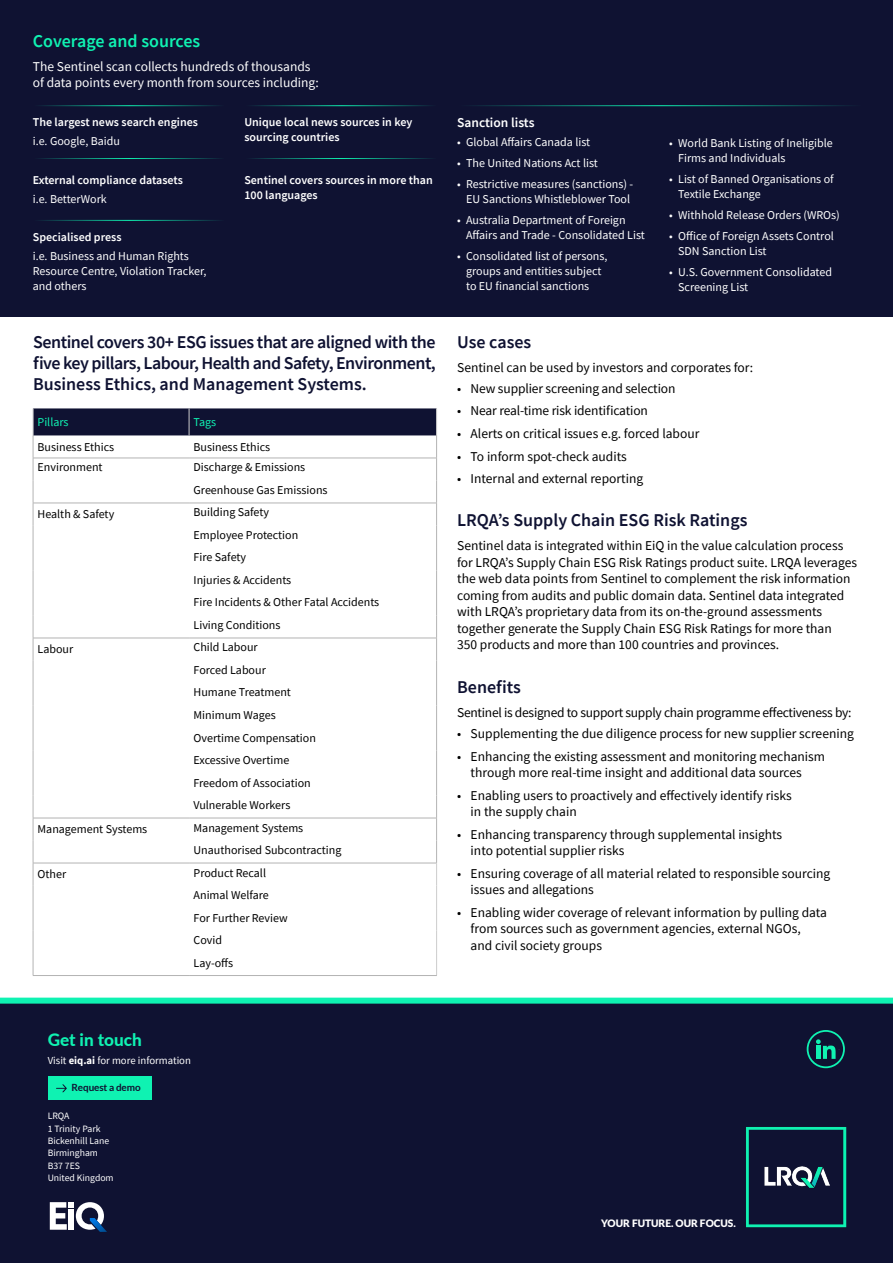
<style>
.page{position:relative;width:893px;height:1263px;background:#fff}
.page>*{position:absolute;margin:0;border:0;box-sizing:border-box;transform-origin:0 0}
.t1{font:600 18px/21px "Source Sans Pro";color:#0f1232;text-align:justify}
.t2{font:600 18px "Source Sans Pro";color:#0ff2b2}
.t3{font:800 17.1px "Lato";color:#0ff2b2}
.t4{font:13.5px/16.5px "Source Sans Pro";color:#000}
.t5{font:13.5px/16.5px "Source Sans Pro";color:#fff}
.t6{font:13.5px "Source Sans Pro";letter-spacing:-.02em;color:#000}
.t7{font:600 13.5px "Source Sans Pro";color:#fff}
.t8{font:12px/15px "Source Sans Pro";color:#fff}
.t9{font:12px/22.5px "Source Sans Pro";color:#000}
.t10{font:600 12px/15px "Source Sans Pro";color:#fff}
.t11{font:12px "Source Sans Pro";color:#0ff2b2}
.t12{font:10.65px "Source Sans Pro";color:#fff}
.t13{font:900 10.2px "Lato";color:#fff}
.t14{font:700 9.9px "Lato";letter-spacing:-.01em;color:#0f1232}
.t15{font:9.75px/12.3px "Source Sans Pro";color:#fff}
.s1{font-weight:700}
</style>
<div class="page">
<div style="left:0;top:0;width:893px;height:317px;background:#0f1232"></div>
<hr style="left:33px;top:105px;width:191px;height:1px;background:#fff">
<hr style="left:33px;top:158px;width:191px;height:1px;background:#fff">
<hr style="left:33px;top:220px;width:191px;height:1px;background:#fff">
<hr style="left:244px;top:105px;width:192px;height:1px;background:#fff">
<hr style="left:244px;top:158px;width:192px;height:1px;background:#fff">
<hr style="left:457px;top:105px;width:404px;height:1px;background:#fff">
<hr style="left:33px;top:975px;width:156px;height:1px;background:#b3b3b3">
<hr style="left:189px;top:975px;width:248px;height:1px;background:#b3b3b3">
<svg style="left:33px;top:408px;width:404px;height:567px"></svg>
<div style="left:0;top:999px;width:893px;height:264px;background:#0f1232"></div>
<img style="left:746px;top:1127px;width:100px;height:100px">
<svg style="left:50px;top:1202px;width:54px;height:28px"></svg>
<img style="left:90px;top:1218px;width:17px;height:14px">
<svg style="left:816px;top:1039px;width:24px;height:20px"></svg>
<div style="left:807px;top:1030px;width:38px;height:38px;border:2px solid #0ff2b2;border-radius:50%"></div>
<div style="left:0;top:998px;width:893px;height:6px;background:#0ff2b2"></div>
<div style="left:48px;top:1077px;width:104px;height:23px;background:#0ff2b2"></div>
<svg style="left:56px;top:1084px;width:11px;height:8px"></svg>
<h1 class="t2" style="left:33px;top:29px;width:169px">Coverage and sources</h1>
<p class="t5" style="left:33px;top:58px;width:287px">The Sentinel scan collects hundreds of thousands of data points every month from sources including:</p>
<p class="t10" style="left:33px;top:114px;width:167px">The largest news search engines</p>
<p class="t8" style="left:33px;top:134px;width:89px">i.e. Google, Baidu</p>
<p class="t10" style="left:244px;top:114px;width:170px">Unique local news sources in key sourcing countries</p>
<p class="t10" style="left:33px;top:172px;width:152px">External compliance datasets</p>
<p class="t8" style="left:33px;top:192px;width:75px">i.e. BetterWork</p>
<p class="t10" style="left:33px;top:229px;width:90px">Specialised press</p>
<p class="t8" style="left:33px;top:249px;width:175px">i.e. Business and Human Rights<br>Resource Centre, Violation Tracker, and others</p>
<p class="t10" style="left:244px;top:172px;width:190px">Sentinel covers sources in more than<br>100 languages</p>
<p class="t7" style="left:457px;top:113px;width:79px">Sanction lists</p>
<p class="t8" style="left:457px;top:135px;width:135px">• Global Affairs Canada list</p>
<p class="t8" style="left:457px;top:156px;width:142px">• The United Nations Act list</p>
<p class="t8" style="left:457px;top:177px;width:178px;text-align:center">• Restrictive measures (sanctions) -<br>EU Sanctions Whistleblower Tool</p>
<p class="t8" style="left:466px;top:213px;width:180px;text-indent:-9px">• Australia Department of Foreign<br>Affairs and Trade - Consolidated List</p>
<p class="t8" style="left:466px;top:249px;width:143px;text-indent:-9px">• Consolidated list of persons, groups and entities subject to EU financial sanctions</p>
<p class="t8" style="left:678px;top:136px;width:156px;text-indent:-9px">• World Bank Listing of Ineligible<br>Firms and Individuals</p>
<p class="t8" style="left:678px;top:172px;width:157px;text-indent:-9px">• List of Banned Organisations of<br>Textile Exchange</p>
<p class="t8" style="left:669px;top:208px;width:172px">• Withhold Release Orders (WROs)</p>
<p class="t8" style="left:678px;top:229px;width:157px;text-indent:-9px">• Office of Foreign Assets Control<br>SDN Sanction List</p>
<p class="t8" style="left:678px;top:265px;width:155px;text-indent:-9px">• U.S. Government Consolidated<br>Screening List</p>
<h1 class="t1" style="left:33px;top:331px;width:404px">Sentinel covers 30+ ESG issues that are aligned with the five key pillars, Labour, Health and Safety, Environment, Business Ethics, and Management Systems.</h1>
<h1 class="t1" style="left:457px;top:331px;width:76px">Use cases</h1>
<p class="t4" style="left:457px;top:359px;width:298px">Sentinel can be used by investors and corporates for:</p>
<p class="t4" style="left:457px;top:380px;width:220px">• New supplier screening and selection</p>
<p class="t4" style="left:457px;top:403px;width:192px">• Near real-time risk identification</p>
<p class="t4" style="left:457px;top:425px;width:244px">• Alerts on critical issues e.g. forced labour</p>
<p class="t4" style="left:457px;top:448px;width:171px">• To inform spot-check audits</p>
<p class="t4" style="left:457px;top:470px;width:188px">• Internal and external reporting</p>
<h1 class="t1" style="left:457px;top:510px;width:292px">LRQA’s Supply Chain ESG Risk Ratings</h1>
<p class="t4" style="left:457px;top:538px;width:401px">Sentinel data is integrated within EiQ in the value calculation process for LRQA’s Supply Chain ESG Risk Ratings product suite. LRQA leverages the web data points from Sentinel to complement the risk information coming from audits and public domain data. Sentinel data integrated with LRQA’s proprietary data from its on-the-ground assessments together generate the Supply Chain ESG Risk Ratings for more than<br>350 products and more than 100 countries and provinces.</p>
<h1 class="t1" style="left:457px;top:676px;width:65px">Benefits</h1>
<p class="t6" style="left:457px;top:704px;width:396px">Sentinel is designed to support supply chain programme effectiveness by:</p>
<p class="t4" style="left:457px;top:725px;width:398px">• Supplementing the due diligence process for new supplier screening</p>
<p class="t4" style="left:471px;top:748px;width:356px;text-indent:-14px">• Enhancing the existing assessment and monitoring mechanism through more real-time insight and additional data sources</p>
<p class="t4" style="left:471px;top:787px;width:323px;text-indent:-14px">• Enabling users to proactively and effectively identify risks in the supply chain</p>
<p class="t4" style="left:471px;top:826px;width:313px;text-indent:-14px">• Enhancing transparency through supplemental insights into potential supplier risks</p>
<p class="t4" style="left:471px;top:865px;width:361px;text-indent:-14px">• Ensuring coverage of all material related to responsible sourcing issues and allegations</p>
<p class="t4" style="left:471px;top:904px;width:358px;text-indent:-14px">• Enabling wider coverage of relevant information by pulling data from sources such as government agencies, external NGOs,<br>and civil society groups</p>
<p class="t11" style="left:38px;top:415px;width:33px">Pillars</p>
<p class="t11" style="left:194px;top:415px;width:24px">Tags</p>
<p class="t9" style="left:38px;top:436px;width:78px">Business Ethics</p>
<p class="t9" style="left:194px;top:436px;width:78px">Business Ethics</p>
<p class="t9" style="left:38px;top:456px;width:67px">Environment</p>
<p class="t9" style="left:194px;top:456px;width:136px">Discharge &amp; Emissions<br>Greenhouse Gas Emissions</p>
<p class="t9" style="left:38px;top:503px;width:78px">Health &amp; Safety</p>
<p class="t9" style="left:194px;top:501px;width:187px">Building Safety<br>Employee Protection<br>Fire Safety<br>Injuries &amp; Accidents<br>Fire Incidents &amp; Other Fatal Accidents<br>Living Conditions</p>
<p class="t9" style="left:38px;top:638px;width:37px">Labour</p>
<p class="t9" style="left:194px;top:636px;width:124px">Child Labour<br>Forced Labour<br>Humane Treatment<br>Minimum Wages<br>Overtime Compensation<br>Excessive Overtime<br>Freedom of Association<br>Vulnerable Workers</p>
<p class="t9" style="left:38px;top:818px;width:111px">Management Systems</p>
<p class="t9" style="left:194px;top:816px;width:149px">Management Systems<br>Unauthorised Subcontracting</p>
<p class="t9" style="left:38px;top:863px;width:30px">Other</p>
<p class="t9" style="left:194px;top:861px;width:96px">Product Recall<br>Animal Welfare<br>For Further Review<br>Covid<br>Lay-offs</p>
<p class="t3" style="left:48px;top:1027px;width:96px">Get in touch</p>
<p class="t12" style="left:48px;top:1053px;width:145px">Visit <span class="s1">eiq.ai</span> for more information</p>
<p class="t14" style="left:72px;top:1082px;width:71px">Request a demo</p>
<p class="t15" style="left:48px;top:1110px;width:68px">LRQA<br>1 Trinity Park<br>Bickenhill Lane<br>Birmingham<br>B37 7ES<br>United Kingdom</p>
<p class="t13" style="left:601px;top:1217px;width:136px">YOUR FUTURE. OUR FOCUS.</p>
</div>
